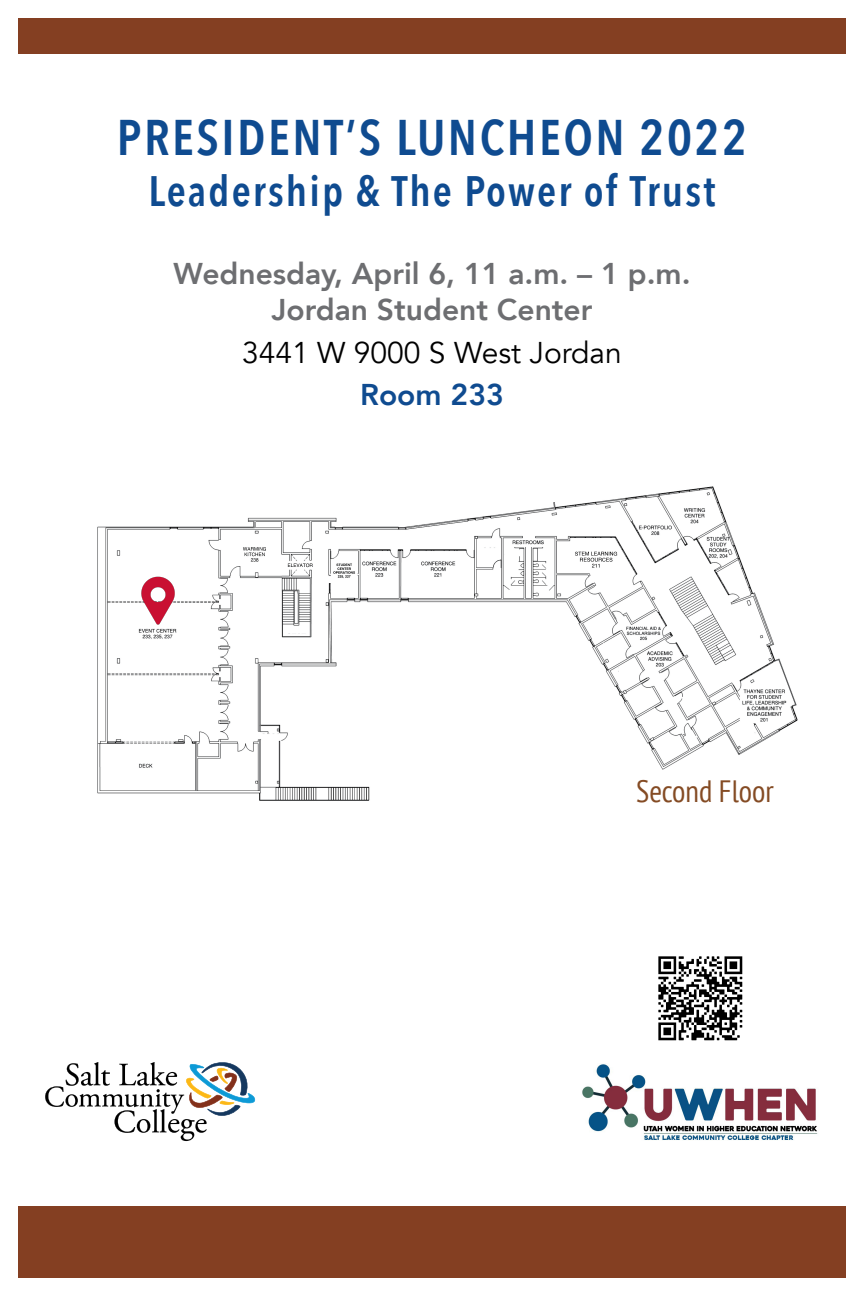
<style>
.page{position:relative;width:864px;height:1296px;background:#fff}
.page>*{position:absolute;margin:0;border:0;box-sizing:border-box;transform-origin:0 0}
.t1{font:600 50px "Avenir Next Condensed";letter-spacing:.05em;color:#0f4b90}
.t2{font:600 42.5px "Avenir Next Condensed";letter-spacing:.05em;color:#0f4b90}
.t3{font:condensed 30.8px "PT Sans";color:#844b24}
.t4{font:800 30px "Avenir";color:#6d6e71}
.t5{font:30px "Avenir";color:#000}
.t6{font:800 30px "Avenir";color:#0f4b90}
</style>
<div class="page">
<img style="left:97px;top:486px;width:701px;height:315px">
<img style="left:140px;top:576px;width:35px;height:52px">
<svg style="left:45px;top:1062px;width:210px;height:79px"></svg>
<img style="left:582px;top:1064px;width:236px;height:76px">
<div style="left:18px;top:1206px;width:828px;height:72px;background:#843f22"></div>
<div style="left:18px;top:18px;width:828px;height:36px;background:#843f22"></div>
<img style="left:658px;top:956px;width:85px;height:85px">
<p class="t1" style="left:117px;top:95px;width:632px">PRESIDENT’S LUNCHEON 2022</p>
<p class="t2" style="left:149px;top:155px;width:568px">Leadership &amp; The Power of Trust</p>
<p class="t4" style="left:173px;top:250px;width:519px">Wednesday, April 6, 11 a.m. – 1 p.m.</p>
<p class="t4" style="left:271px;top:286px;width:323px">Jordan Student Center</p>
<p class="t5" style="left:242px;top:334px;width:381px">3441 W 9000 S West Jordan</p>
<p class="t6" style="left:360px;top:372px;width:145px">Room 233</p>
<p class="t3" style="left:636px;top:772px;width:139px">Second Floor</p>
</div>
